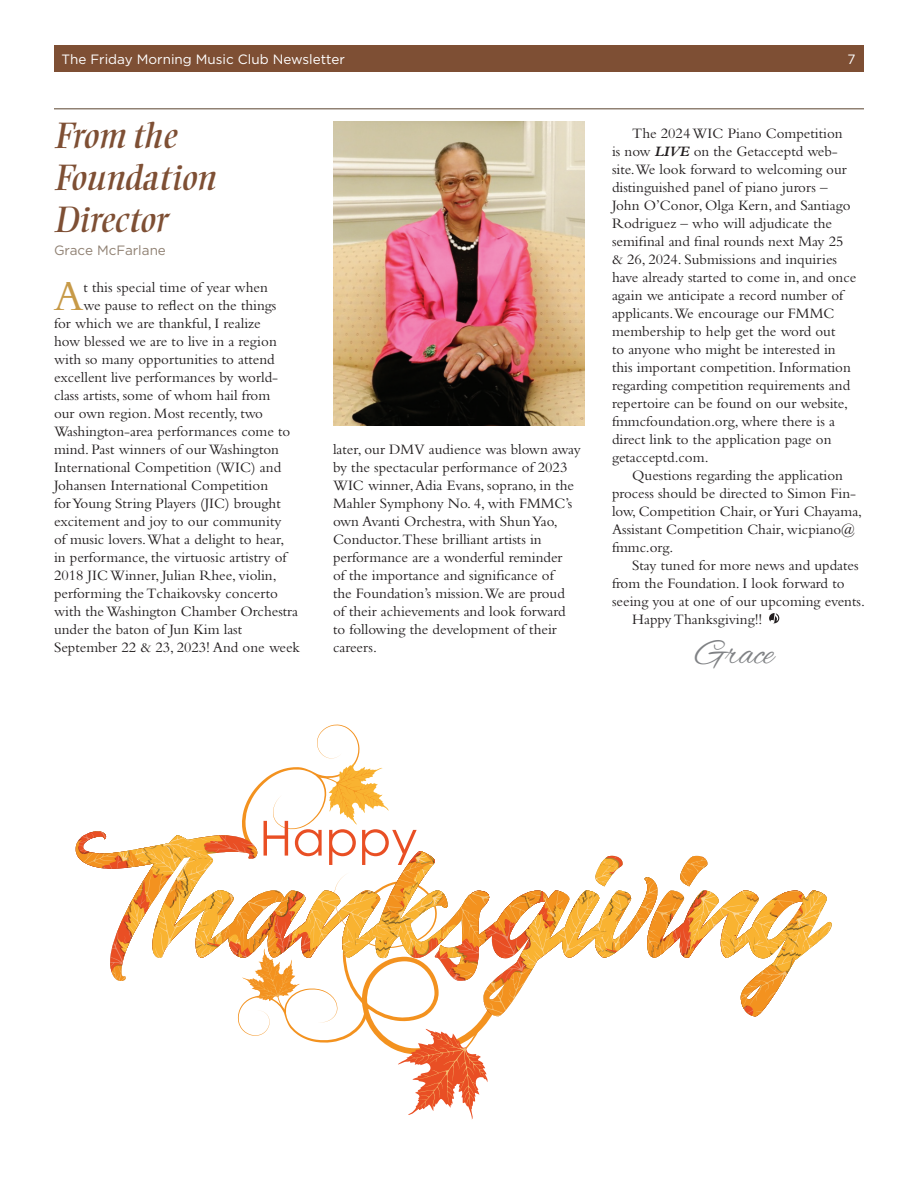
<style>
.page{position:relative;width:918px;height:1188px;background:#fff}
.page>*{position:absolute;margin:0;border:0;box-sizing:border-box;transform-origin:0 0}
.Drop_Cap{font:43.95px "Bembo Std";color:#c79a48}
.Article_Head_24pt{font:italic 36px/42px "Ellington MT Std";color:#7e4f34}
.Signature{font:36px "Alex Brush";color:#808285}
.Drop_Cap-2{font:15px/18px "Bembo Std";color:#231f20}
.t1{font:13.5px "Gotham";color:#fff}
.Byline{font:13.5px "Gotham";color:#908173}
.s1{font-weight:700;font-style:italic}
</style>
<div class="page">
<hr style="left:54px;top:108px;width:810px;height:2px;background:#908173">
<div style="left:54px;top:45px;width:810px;height:27px;background:#7e4f34"></div>
<img style="left:333px;top:122px;width:252px;height:304px">
<svg style="left:770px;top:613px;width:8px;height:11px"></svg>
<svg style="left:76px;top:724px;width:582px;height:396px"></svg>
<p class="t1" style="left:62px;top:51px;width:285px">The Friday Morning Music Club Newsletter</p>
<p class="t1" style="left:847px;top:51px;width:10px">7</p>
<p class="Article_Head_24pt" style="left:54px;top:115px;width:162px">From the<br>Foundation<br>Director</p>
<p class="Byline" style="left:54px;top:241px;width:113px">Grace McFarlane</p>
<p class="Drop_Cap" style="left:54px;top:270px;width:31px">A</p>
<p class="Drop_Cap-2" style="left:84px;top:278px;width:186px">t this special time of year when</p>
<p class="Drop_Cap-2" style="left:612px;top:124px;width:246px;text-indent:20px">The 2024 WIC Piano Competition<br>is now <span class="s1">LIVE</span> on the Getacceptd web&shy;site.We look forward to welcoming our distinguished panel of piano jurors – John O’Conor, Olga Kern, and Santiago Rodriguez – who will adjudicate the semifinal and final rounds next May 25 &amp; 26, 2024. Submissions and inquiries have already started to come in, and once again we anticipate a record number of applicants.We encourage our FMMC membership to help get the word out<br>to anyone who might be interested in this important competition. Information regarding competition requirements and repertoire can be found on our website, fmmcfoundation.org, where there is a direct link to the application page on getacceptd.com.</p>
<p class="Drop_Cap-2" style="left:612px;top:466px;width:252px;text-indent:20px">Questions regarding the application process should be directed to Simon Fin&shy;low, Competition Chair, or Yuri Chayama, Assistant Competition Chair, wicpiano@ fmmc.org.</p>
<p class="Drop_Cap-2" style="left:612px;top:556px;width:254px;text-indent:20px">Stay tuned for more news and updates from the Foundation. I look forward to seeing you at one of our upcoming events.</p>
<p class="Drop_Cap-2" style="left:632px;top:610px;width:132px">Happy Thanksgiving!!</p>
<p class="Drop_Cap-2" style="left:84px;top:296px;width:194px">we pause to reflect on the things</p>
<p class="Drop_Cap-2" style="left:54px;top:314px;width:208px">for which we are thankful, I realize</p>
<p class="Drop_Cap-2" style="left:54px;top:332px;width:224px">how blessed we are to live in a region</p>
<p class="Drop_Cap-2" style="left:54px;top:350px;width:222px">with so many opportunities to attend</p>
<p class="Drop_Cap-2" style="left:54px;top:368px;width:226px">excellent live performances by world-</p>
<p class="Drop_Cap-2" style="left:54px;top:386px;width:218px">class artists, some of whom hail from</p>
<p class="Drop_Cap-2" style="left:54px;top:404px;width:211px">our own region. Most recently, two</p>
<p class="Drop_Cap-2" style="left:54px;top:422px;width:238px">Washington-area performances come to</p>
<p class="Drop_Cap-2" style="left:54px;top:440px;width:227px">mind. Past winners of our Washington</p>
<p class="Drop_Cap-2" style="left:54px;top:458px;width:229px">International Competition (WIC) and</p>
<p class="Drop_Cap-2" style="left:54px;top:476px;width:216px">Johansen International Competition</p>
<p class="Drop_Cap-2" style="left:54px;top:494px;width:228px">for Young String Players (JIC) brought</p>
<p class="Drop_Cap-2" style="left:54px;top:512px;width:229px">excitement and joy to our community</p>
<p class="Drop_Cap-2" style="left:54px;top:530px;width:232px">of music lovers.What a delight to hear,</p>
<p class="Drop_Cap-2" style="left:54px;top:548px;width:234px">in performance, the virtuosic artistry of</p>
<p class="Drop_Cap-2" style="left:54px;top:566px;width:224px">2018 JIC Winner, Julian Rhee, violin,</p>
<p class="Drop_Cap-2" style="left:54px;top:584px;width:226px">performing the Tchaikovsky concerto</p>
<p class="Drop_Cap-2" style="left:54px;top:602px;width:246px">with the Washington Chamber Orchestra</p>
<p class="Drop_Cap-2" style="left:54px;top:620px;width:190px">under the baton of Jun Kim last</p>
<p class="Drop_Cap-2" style="left:54px;top:638px;width:248px">September 22 &amp; 23, 2023! And one week</p>
<p class="Signature" style="left:696px;top:633px;width:80px">Grace</p>
<p class="Drop_Cap-2" style="left:333px;top:440px;width:249px">later, our DMV audience was blown away by the spectacular performance of 2023<br>WIC winner, Adia Evans, soprano, in the Mahler Symphony No. 4, with FMMC’s own Avanti Orchestra, with Shun Yao, Conductor.These brilliant artists in performance are a wonderful reminder<br>of the importance and significance of<br>the Foundation’s mission.We are proud<br>of their achievements and look forward to following the development of their careers.</p>
</div>
